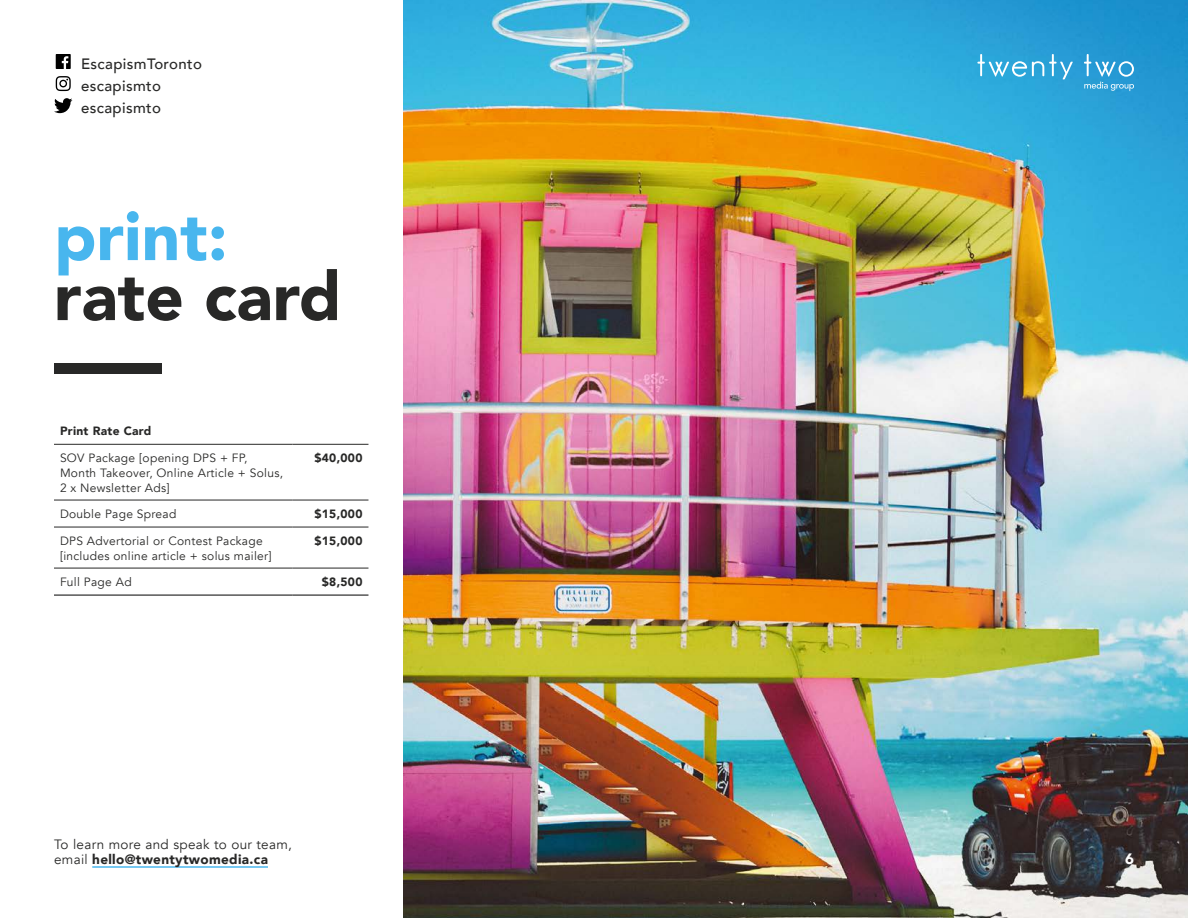
<style>
.page{position:relative;width:1188px;height:918px;background:#fff}
.page>*{position:absolute;margin:0;border:0;box-sizing:border-box;transform-origin:0 0}
.t1{font:900 67.5px "Avenir";color:#282827}
.t2{font:900 67.5px "Avenir";color:#48b6ee}
.t3{font:500 15px/22px "Avenir";letter-spacing:.025em;color:#282827}
.t4{font:900 15px "Avenir";color:#fff}
.t5{font:13.5px/15px "Avenir";letter-spacing:.025em;color:#282827}
.t6{font:12px/15px "Avenir";letter-spacing:.025em;color:#282827}
.t7{font:900 12px "Avenir";letter-spacing:.025em;color:#282827}
.s1{font-weight:900}
</style>
<div class="page">
<img style="left:403px;top:0;width:785px;height:918px">
<hr style="left:92px;top:866px;width:176px;height:2px;background:#48b6ee">
<div style="left:54px;top:363px;width:108px;height:11px;background:#282827"></div>
<hr style="left:54px;top:444px;width:239px;height:1px;background:#282827">
<hr style="left:293px;top:444px;width:75px;height:1px;background:#282827">
<hr style="left:54px;top:500px;width:239px;height:1px;background:#282827">
<hr style="left:293px;top:500px;width:75px;height:1px;background:#282827">
<hr style="left:54px;top:527px;width:239px;height:1px;background:#282827">
<hr style="left:293px;top:527px;width:75px;height:1px;background:#282827">
<hr style="left:54px;top:568px;width:239px;height:1px;background:#282827">
<hr style="left:293px;top:568px;width:75px;height:1px;background:#282827">
<hr style="left:54px;top:595px;width:239px;height:1px;background:#000">
<hr style="left:293px;top:595px;width:75px;height:1px;background:#000">
<svg style="left:56px;top:54px;width:15px;height:15px"></svg>
<svg style="left:56px;top:76px;width:15px;height:15px"></svg>
<svg style="left:54px;top:98px;width:18px;height:15px"></svg>
<svg style="left:977px;top:54px;width:96px;height:25px;background:#50b3df"></svg>
<svg style="left:1084px;top:54px;width:50px;height:37px;background:#4dacdb"></svg>
<p class="t3" style="left:81px;top:52px;width:123px">EscapismToronto escapismto escapismto</p>
<h1 class="t2" style="left:54px;top:179px;width:175px">print:</h1>
<h1 class="t1" style="left:54px;top:239px;width:289px">rate card</h1>
<p class="t7" style="left:60px;top:421px;width:93px">Print Rate Card</p>
<p class="t6" style="left:60px;top:451px;width:225px">SOV Package [opening DPS + FP,<br>Month Takeover, Online Article + Solus,<br>2 x Newsletter Ads]</p>
<p class="t7" style="left:315px;top:448px;width:49px">$40,000</p>
<p class="t6" style="left:60px;top:507px;width:118px">Double Page Spread</p>
<p class="t7" style="left:315px;top:504px;width:49px">$15,000</p>
<p class="t6" style="left:60px;top:534px;width:213px">DPS Advertorial or Contest Package [includes online article + solus mailer]</p>
<p class="t7" style="left:315px;top:531px;width:49px">$15,000</p>
<p class="t6" style="left:60px;top:575px;width:73px">Full Page Ad</p>
<p class="t7" style="left:322px;top:572px;width:42px">$8,500</p>
<p class="t5" style="left:54px;top:837px;width:240px">To learn more and speak to our team, email <span class="s1">hello@twentytwomedia.ca</span></p>
<p class="t4" style="left:1125px;top:846px;width:10px">6</p>
</div>
